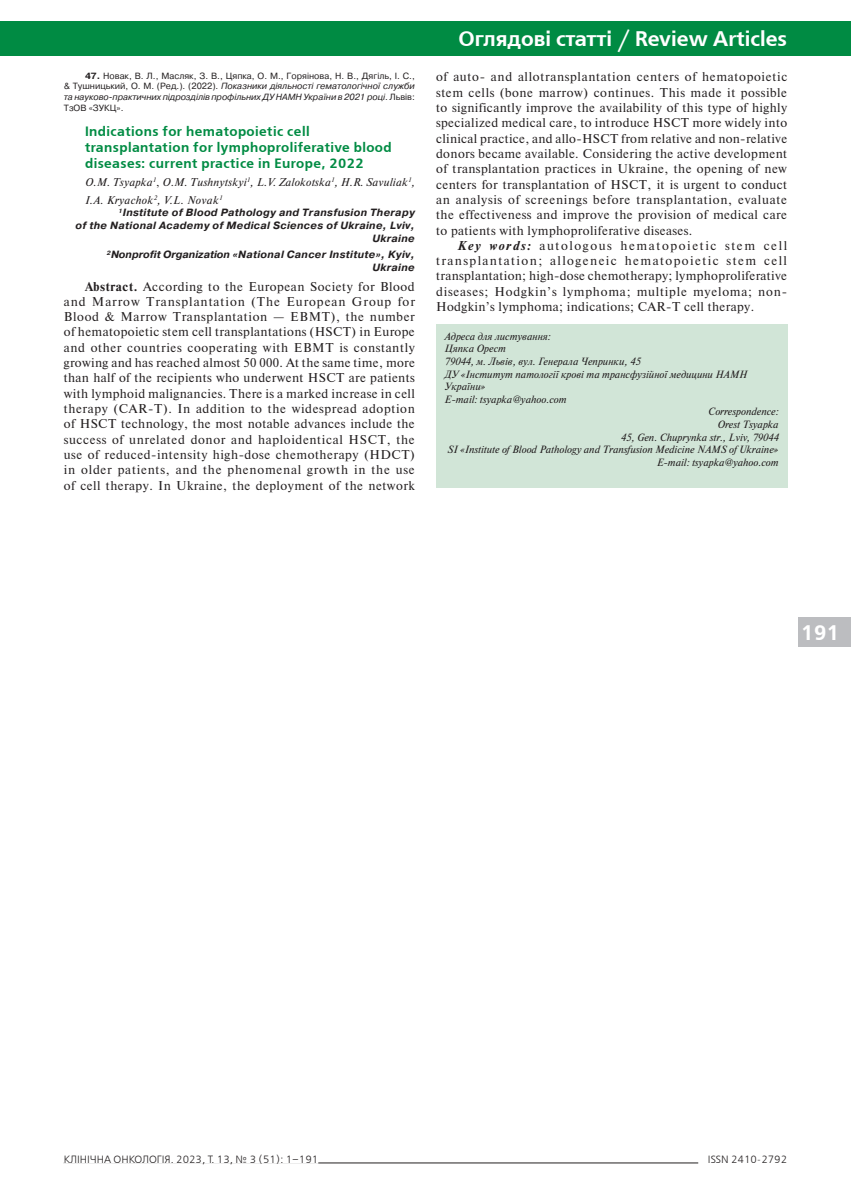
<style>
.page{position:relative;width:851px;height:1204px;background:#fff}
.page>*{position:absolute;margin:0;border:0;box-sizing:border-box;transform-origin:0 0}
.t1{font:700 21px "Free Set C";color:#fff}
.Статья_2{font:700 13.5px/16.2px "Free Set C";letter-spacing:.03em;color:#008b43}
.Введение_2{font:12.75px/15.3px "Newton";letter-spacing:.035em;color:#231f20;text-align:justify}
.Ключевые_слова_2{font:12.75px/15.3px "Newton";letter-spacing:.03em;color:#231f20;text-align:justify}
.Авторы_2{font:italic 11.25px "Newton";letter-spacing:.02em;color:#231f20}
.t2{font:italic 10.5px "Newton";color:#231f20}
.Организация_2{font:italic 700 10.5px/12.6px "Pragmatica";letter-spacing:.03em;color:#231f20;text-align:right}
.t3{font:10.5px "Free Set C";color:#231f20}
.Литература{font:9px/10.8px "Pragmatica";color:#231f20;text-align:justify}
.s1{font-weight:700}
.s2{font-style:italic}
.s3{font-style:normal}
.s4{font-weight:700;font-style:italic}
</style>
<div class="page">
<div style="left:0;top:21px;width:850px;height:34px;background:#008b43"></div>
<div style="left:819px;top:617px;width:31px;height:29px;background:#bcbdc0"></div>
<div style="left:797px;top:617px;width:45px;height:29px;background:#bcbdc0"></div>
<hr style="left:64px;top:1162px;width:634px;height:1px;background:#231f20">
<div style="left:64px;top:1154px;width:254px;height:9px;background:#fff"></div>
<div style="left:436px;top:324px;width:351px;height:163px;background:#d1e5d7"></div>
<p class="Литература" style="left:64px;top:70px;width:352px;text-indent:21px"><span class="s1">47.</span> Новак, В. Л., Масляк, З. В., Цяпка, О. М., Горяінова, Н. В., Дягіль, І. С., &amp; Тушницький, О. М. (Ред.). (2022). <span class="s2">Показники діяльності гематологічної служби та науково-практичних підрозділів профільних ДУ НАМН України в 2021 році</span>. Львів:<br>ТзОВ «ЗУКЦ».</p>
<p class="Статья_2" style="left:85px;top:123px;width:308px">Indications for hematopoietic cell transplantation for lymphoproliferative blood diseases: current practice in Europe, 2022</p>
<p class="Авторы_2" style="left:85px;top:175px;width:331px">O.M. Tsyapka<sup>1</sup><span class="s3">,</span> O.M. Tushnytskyi<sup>1</sup>, L.V. Zalokotska<sup>1</sup>, H.R. Savuliak<sup>1</sup>,</p>
<p class="Авторы_2" style="left:85px;top:193px;width:139px">I.A. Kryachok<sup>2</sup>, V.L. Novak<sup>1</sup></p>
<p class="Организация_2" style="left:75px;top:207px;width:341px"><sup>1</sup>Institute of Blood Pathology and Transfusion Therapy<br>of the National Academy of Medical Sciences of Ukraine, Lviv,<br>Ukraine</p>
<p class="Организация_2" style="left:107px;top:249px;width:309px"><sup>2</sup>Nonprofit Organization «National Cancer Institute», Kyiv,<br>Ukraine</p>
<p class="Введение_2" style="left:64px;top:278px;width:352px;text-indent:21px"><span class="s1">Abstract.</span> According to the European Society for Blood and Marrow Transplantation (The European Group for Blood &amp; Marrow Transplantation — EBMT), the number of hematopoietic stem cell transplantations (HSCT) in Europe and other countries cooperating with EBMT is constantly growing and has reached almost 50 000. At the same time, more than half of the recipients who underwent HSCT are patients with lymphoid malignancies. There is a marked increase in cell therapy (CAR-T). In addition to the widespread adoption of HSCT technology, the most notable advances include the success of unrelated donor and haploidentical HSCT, the use of reduced-intensity high-dose chemotherapy (HDCT) in older patients, and the phenomenal growth in the use of cell therapy. In Ukraine, the deployment of the network</p>
<h1 class="t1" style="left:458px;top:27px;width:330px">Оглядові статті / Review Articles</h1>
<p class="Введение_2" style="left:436px;top:69px;width:352px">of auto- and allotransplantation centers of hematopoietic stem cells (bone marrow) continues. This made it possible to significantly improve the availability of this type of highly specialized medical care, to introduce HSCT more widely into clinical practice, and allo-HSCT from relative and non-relative donors became available. Considering the active development of transplantation practices in Ukraine, the opening of new centers for transplantation of HSCT, it is urgent to conduct an analysis of screenings before transplantation, evaluate the effectiveness and improve the provision of medical care to patients with lymphoproliferative diseases.</p>
<p class="Ключевые_слова_2" style="left:436px;top:237px;width:352px;text-indent:21px"><span class="s4">Key words:</span> autologous hematopoietic stem cell transplantation; allogeneic hematopoietic stem cell transplantation; high-dose chemotherapy; lymphoproliferative diseases; Hodgkin’s lymphoma; multiple myeloma; non-Hodgkin’s lymphoma; indications; CAR-T cell therapy.</p>
<p class="t2" style="left:444px;top:329px;width:108px">Адреса для листування:</p>
<p class="t2" style="left:444px;top:342px;width:63px">Цяпка Орест</p>
<p class="t2" style="left:444px;top:355px;width:197px">79044, м. Львів, вул. Генерала Чепринки, 45</p>
<p class="t2" style="left:444px;top:367px;width:304px">ДУ «Інститут патології крові та трансфузійної медицини НАМН</p>
<p class="t2" style="left:444px;top:380px;width:42px">України»</p>
<p class="t2" style="left:444px;top:392px;width:123px">E-mail: tsyapka@yahoo.com</p>
<p class="t2" style="left:708px;top:405px;width:72px">Correspondence:</p>
<p class="t2" style="left:717px;top:418px;width:63px">Orest Tsyapka</p>
<p class="t2" style="left:621px;top:430px;width:159px">45, Gen. Chuprynka str., Lviv, 79044</p>
<p class="t2" style="left:447px;top:443px;width:332px">SI «Institute of Blood Pathology and Transfusion Medicine NAMS of Ukraine»</p>
<p class="t2" style="left:656px;top:455px;width:123px">E-mail: tsyapka@yahoo.com</p>
<h1 class="t1" style="left:800px;top:620px;width:40px">191</h1>
<p class="t3" style="left:64px;top:1153px;width:256px">КЛІНІЧНА ОНКОЛОГІЯ. 2023, Т. 13, № 3 (51): 1–191</p>
<p class="t3" style="left:707px;top:1153px;width:81px">ISSN 2410-2792</p>
</div>
